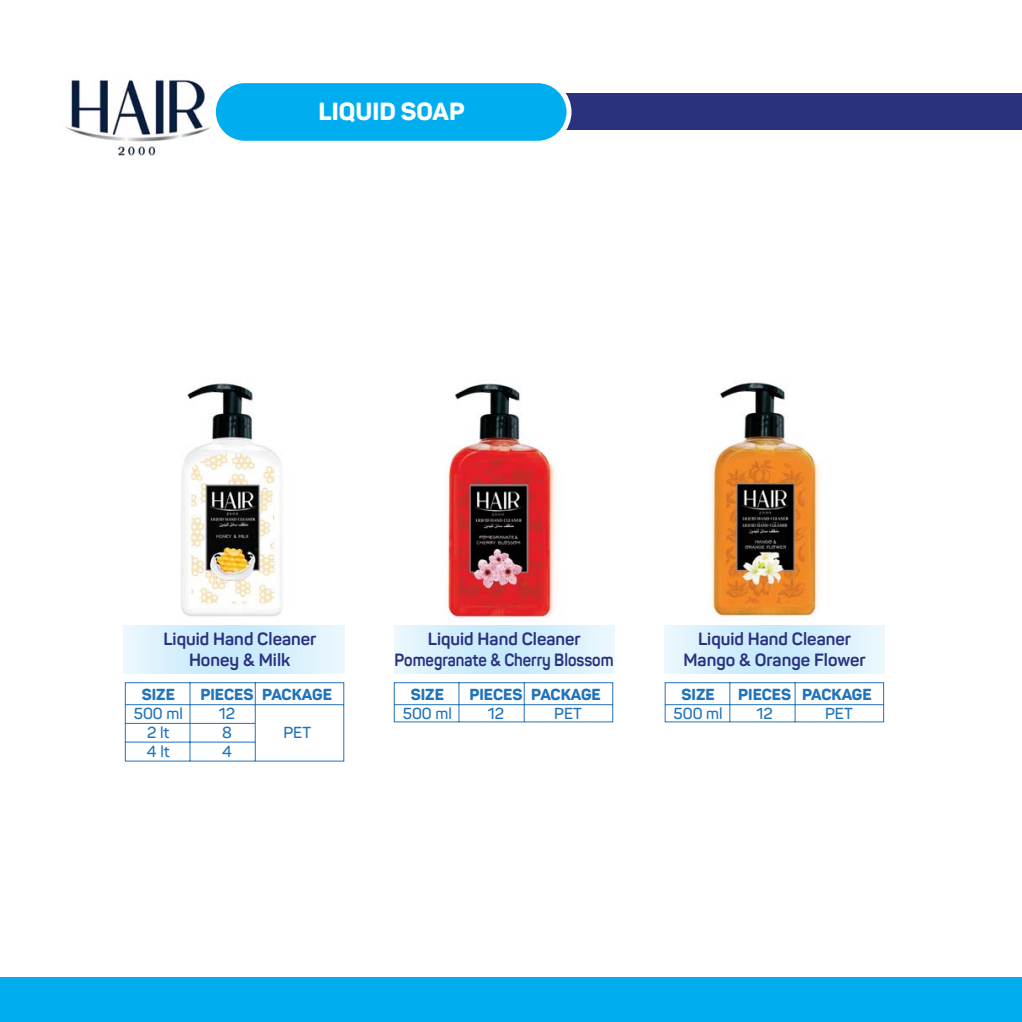
<style>
.page{position:relative;width:1022px;height:1022px;background:#fff}
.page>*{position:absolute;margin:0;border:0;box-sizing:border-box;transform-origin:0 0}
.t1{font:800 24.5px "Panton";color:#fff}
.t2{font:700 17.5px/21px "Panton";color:#2a317d;text-align:center}
.t3{font:800 15.75px "Panton";color:#2173ba}
.t4{font:600 15.75px/18.9px "Panton";color:#2173ba;text-align:center}
</style>
<div class="page">
<div style="left:0;top:977px;width:1022px;height:45px;background:#00aeef"></div>
<img style="left:134px;top:383px;width:198px;height:243px">
<img style="left:402px;top:383px;width:197px;height:243px">
<img style="left:668px;top:382px;width:198px;height:244px">
<svg style="left:124px;top:626px;width:220px;height:47px;background:#d7effc"></svg>
<svg style="left:394px;top:626px;width:220px;height:47px;background:#d7effc"></svg>
<svg style="left:664px;top:626px;width:220px;height:47px;background:#d7effc"></svg>
<svg style="left:125px;top:682px;width:219px;height:79px"></svg>
<svg style="left:394px;top:682px;width:219px;height:40px"></svg>
<svg style="left:664px;top:682px;width:220px;height:40px"></svg>
<img style="left:65px;top:77px;width:148px;height:79px">
<div style="left:230px;top:93px;width:776px;height:37px;background:#2a317d"></div>
<div style="left:213px;top:81px;width:356px;height:62px;background:#00aeef;border-radius:31px"></div>
<div style="left:211px;top:78px;width:360px;height:68px;border:5px solid #fff;border-radius:31px"></div>
<div style="left:1006px;top:93px;width:16px;height:37px;background:#2a317d"></div>
<h1 class="t1" style="left:319px;top:97px;width:148px">LIQUID SOAP</h1>
<p class="t2" style="left:163px;top:629px;width:154px">Liquid Hand Cleaner<br>Honey &amp; Milk</p>
<p class="t2" style="left:683px;top:629px;width:184px">Liquid Hand Cleaner<br>Mango &amp; Orange Flower</p>
<p class="t3" style="left:142px;top:686px;width:35px">SIZE</p>
<p class="t4" style="left:134px;top:704px;width:51px">500 ml<br>2 lt<br>4 lt</p>
<p class="t2" style="left:395px;top:629px;width:220px">Liquid Hand Cleaner<br>Pomegranate &amp; Cherry Blossom</p>
<p class="t3" style="left:200px;top:686px;width:55px">PIECES</p>
<p class="t4" style="left:219px;top:704px;width:18px;text-align:left">12<br>8<br>4</p>
<p class="t3" style="left:262px;top:686px;width:71px">PACKAGE</p>
<p class="t4" style="left:283px;top:723px;width:29px">PET</p>
<p class="t3" style="left:411px;top:686px;width:35px">SIZE</p>
<p class="t4" style="left:403px;top:704px;width:51px">500 ml</p>
<p class="t3" style="left:469px;top:686px;width:55px">PIECES</p>
<p class="t4" style="left:488px;top:704px;width:18px">12</p>
<p class="t3" style="left:531px;top:686px;width:71px">PACKAGE</p>
<p class="t4" style="left:554px;top:704px;width:29px">PET</p>
<p class="t3" style="left:682px;top:686px;width:35px">SIZE</p>
<p class="t4" style="left:674px;top:704px;width:51px">500 ml</p>
<p class="t3" style="left:738px;top:686px;width:55px">PIECES</p>
<p class="t4" style="left:756px;top:704px;width:18px">12</p>
<p class="t3" style="left:802px;top:686px;width:71px">PACKAGE</p>
<p class="t4" style="left:825px;top:704px;width:29px">PET</p>
</div>
